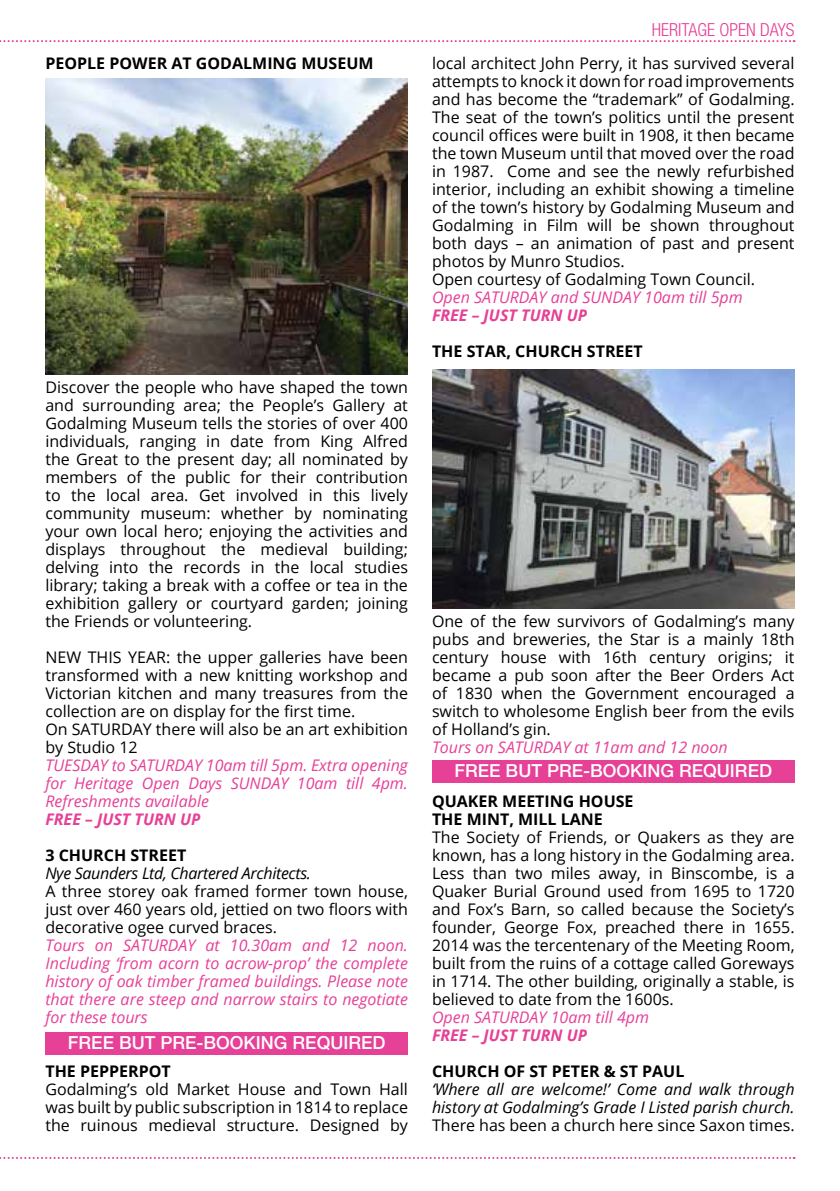
<style>
.page{position:relative;width:840px;height:1191px;background:#fff}
.page>*{position:absolute;margin:0;border:0;box-sizing:border-box;transform-origin:0 0}
.t1{font:500 18px "Helvetica Neue LT Std";color:#fff}
.t2{font:300 condensed 18px "Helvetica Neue LT Std";color:#e64097}
.t3{font:16px/18px "Open Sans";color:#000;text-align:justify}
.t4{font:italic 16px/18px "Open Sans";color:#e64097;text-align:justify}
.t5{font:700 16px/18px "Open Sans";color:#000}
.t6{font:italic 16px/18px "Open Sans";color:#000}
.t7{font:italic 700 16px "Open Sans";color:#e64097}
.t8{font:italic 16px "Open Sans";letter-spacing:-.02em;color:#000}
</style>
<div class="page">
<svg style="left:0;top:40px;width:794px;height:2px"></svg>
<svg style="left:0;top:1157px;width:794px;height:2px"></svg>
<img style="left:45px;top:78px;width:363px;height:296px">
<img style="left:432px;top:369px;width:362px;height:239px">
<div style="left:45px;top:1032px;width:363px;height:22px;background:#e64097"></div>
<div style="left:432px;top:760px;width:362px;height:22px;background:#e64097"></div>
<p class="t5" style="left:45px;top:54px;width:329px">PEOPLE POWER AT GODALMING MUSEUM</p>
<p class="t3" style="left:45px;top:378px;width:364px">Discover the people who have shaped the town and surrounding area; the People’s Gallery at Godalming Museum tells the stories of over 400 individuals, ranging in date from King Alfred the Great to the present day; all nominated by members of the public for their contribution to the local area. Get involved in this lively community museum: whether by nominating your own local hero; enjoying the activities and displays throughout the medieval building; delving into the records in the local studies library; taking a break with a coffee or tea in the exhibition gallery or courtyard garden; joining the Friends or volunteering.</p>
<p class="t3" style="left:45px;top:648px;width:364px;text-align:left">NEW THIS YEAR: the upper galleries have been transformed with a new knitting workshop and Victorian kitchen and many treasures from the collection are on display for the first time.<br>On SATURDAY there will also be an art exhibition by Studio 12</p>
<p class="t4" style="left:45px;top:756px;width:364px">TUESDAY to SATURDAY 10am till 5pm. Extra opening for Heritage Open Days SUNDAY 10am till 4pm.<br>Refreshments available</p>
<p class="t7" style="left:45px;top:808px;width:156px">FREE – JUST TURN UP</p>
<p class="t5" style="left:45px;top:846px;width:142px">3 CHURCH STREET</p>
<p class="t8" style="left:45px;top:862px;width:267px">Nye Saunders Ltd, Chartered Architects.</p>
<p class="t3" style="left:45px;top:882px;width:364px">A three storey oak framed former town house, just over 460 years old, jettied on two floors with decorative ogee curved braces.</p>
<p class="t4" style="left:45px;top:936px;width:364px">Tours on SATURDAY at 10.30am and 12 noon.<br>Including ‘from acorn to acrow-prop’ the complete history of oak timber framed buildings. Please note that there are steep and narrow stairs to negotiate for these tours</p>
<p class="t5" style="left:45px;top:1062px;width:127px">THE PEPPERPOT</p>
<p class="t3" style="left:45px;top:1080px;width:364px">Godalming’s old Market House and Town Hall was built by public subscription in 1814 to replace the ruinous medieval structure. Designed by</p>
<p class="t1" style="left:68px;top:1032px;width:319px">FREE BUT PRE-BOOKING REQUIRED</p>
<p class="t2" style="left:651px;top:19px;width:144px">HERITAGE OPEN DAYS</p>
<p class="t3" style="left:432px;top:54px;width:364px;text-align:left">local architect John Perry, it has survived several attempts to knock it down for road improvements and has become the “trademark” of Godalming.<br>The seat of the town’s politics until the present council offices were built in 1908, it then became the town Museum until that moved over the road in 1987. Come and see the newly refurbished interior, including an exhibit showing a timeline of the town’s history by Godalming Museum and Godalming in Film will be shown throughout both days – an animation of past and present photos by Munro Studios.<br>Open courtesy of Godalming Town Council.</p>
<p class="t4" style="left:432px;top:288px;width:312px">Open SATURDAY and SUNDAY 10am till 5pm</p>
<p class="t7" style="left:432px;top:304px;width:156px">FREE – JUST TURN UP</p>
<p class="t5" style="left:432px;top:342px;width:212px">THE STAR, CHURCH STREET</p>
<p class="t3" style="left:432px;top:612px;width:364px">One of the few survivors of Godalming’s many pubs and breweries, the Star is a mainly 18th century house with 16th century origins; it became a pub soon after the Beer Orders Act of 1830 when the Government encouraged a switch to wholesome English beer from the evils of Holland’s gin.</p>
<p class="t4" style="left:432px;top:738px;width:297px">Tours on SATURDAY at 11am and 12 noon</p>
<p class="t1" style="left:454px;top:760px;width:319px">FREE BUT PRE-BOOKING REQUIRED</p>
<p class="t5" style="left:432px;top:792px;width:203px">QUAKER MEETING HOUSE<br>THE MINT, MILL LANE</p>
<p class="t3" style="left:432px;top:828px;width:364px">The Society of Friends, or Quakers as they are known, has a long history in the Godalming area.<br>Less than two miles away, in Binscombe, is a Quaker Burial Ground used from 1695 to 1720 and Fox’s Barn, so called because the Society’s founder, George Fox, preached there in 1655.<br>2014 was the tercentenary of the Meeting Room, built from the ruins of a cottage called Goreways in 1714. The other building, originally a stable, is believed to date from the 1600s.</p>
<p class="t4" style="left:432px;top:1008px;width:218px">Open SATURDAY 10am till 4pm</p>
<p class="t7" style="left:432px;top:1024px;width:156px">FREE – JUST TURN UP</p>
<p class="t5" style="left:432px;top:1062px;width:254px">CHURCH OF ST PETER &amp; ST PAUL</p>
<p class="t6" style="left:432px;top:1080px;width:364px">‘Where all are welcome!’ Come and walk through history at Godalming’s Grade I Listed parish church.</p>
<p class="t3" style="left:432px;top:1116px;width:364px">There has been a church here since Saxon times.</p>
</div>
